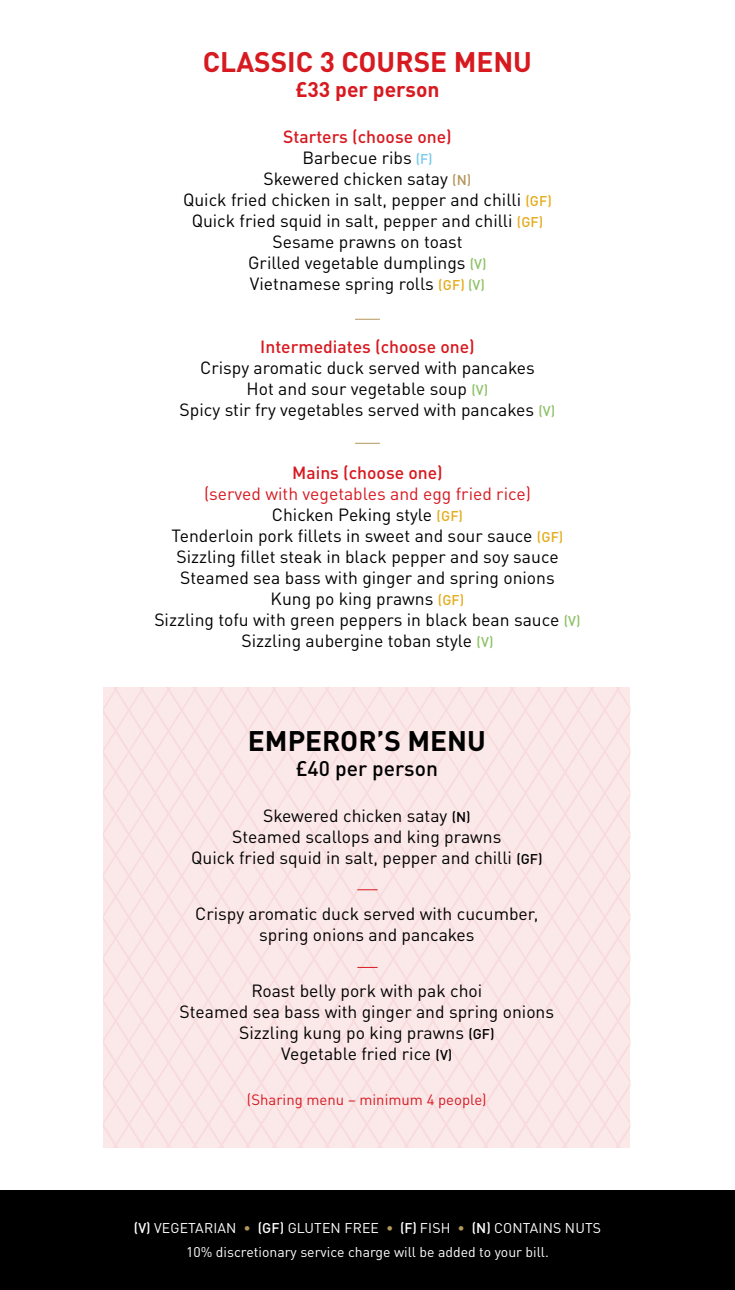
<style>
.page{position:relative;width:735px;height:1290px;background:#fff}
.page>*{position:absolute;margin:0;border:0;box-sizing:border-box;transform-origin:0 0}
.t1{font:700 28px "DINOT";color:#d71920}
.t2{font:700 28px "DINOT";color:#000}
.t3{font:700 21px "DINOT";color:#d71920}
.t4{font:500 21px "DINOT";color:#000}
.t5{font:17.5px/21px "DINOT";color:#000;text-align:center}
.t6{font:500 17.5px "DINOT";color:#d71920}
.t7{font:14.88px "DINOT";color:#d71920}
.t8{font:14px "DINOT";color:#fff}
.s1{font-weight:500;color:#d71920}
.s2{font-weight:500;font-size:14px;color:#78c9eb}
.s3{font-weight:500;font-size:14px;color:#b4975a}
.s4{font-weight:500;font-size:14px;color:#e4ac1b}
.s5{font-weight:500;font-size:14px;color:#8ec169}
.s6{color:#d71920}
.s7{font-weight:500;font-size:14px}
.s8{font-weight:500}
.s9{font-weight:500;color:#b4975a}
</style>
<div class="page">
<div style="left:0;top:1191px;width:734px;height:99px;background:#000"></div>
<svg style="left:355px;top:443px;width:24px;height:1px"></svg>
<svg style="left:355px;top:319px;width:24px;height:1px"></svg>
<svg style="left:571px;top:730px;width:58px;height:417px;background:#fae5e7"></svg>
<svg style="left:103px;top:687px;width:468px;height:460px;background:#fae5e7"></svg>
<svg style="left:357px;top:967px;width:20px;height:1px"></svg>
<svg style="left:357px;top:889px;width:20px;height:1px"></svg>
<h1 class="t1" style="left:203px;top:43px;width:330px">CLASSIC 3 COURSE MENU</h1>
<p class="t3" style="left:295px;top:76px;width:146px">£33 per person</p>
<p class="t5" style="left:183px;top:126px;width:370px"><span class="s1">Starters (choose one)<br></span>Barbecue ribs <span class="s2">(F)<br></span>Skewered chicken satay <span class="s3">(N)<br></span>Quick fried chicken in salt, pepper and chilli <span class="s4">(GF)<br></span>Quick fried squid in salt, pepper and chilli <span class="s4">(GF)<br></span>Sesame prawns on toast<br>Grilled vegetable dumplings <span class="s5">(V)<br></span>Vietnamese spring rolls <span class="s4">(GF)</span> <span class="s5">(V)</span></p>
<p class="t6" style="left:260px;top:336px;width:216px">Intermediates (choose one)</p>
<p class="t5" style="left:179px;top:357px;width:377px">Crispy aromatic duck served with pancakes<br>Hot and sour vegetable soup <span class="s5">(V)<br></span>Spicy stir fry vegetables served with pancakes <span class="s5">(V)</span></p>
<p class="t6" style="left:292px;top:462px;width:152px">Mains (choose one)</p>
<p class="t5" style="left:154px;top:483px;width:427px"><span class="s6">(served with vegetables and egg fried rice)<br></span>Chicken Peking style <span class="s4">(GF)<br></span>Tenderloin pork fillets in sweet and sour sauce <span class="s4">(GF)<br></span>Sizzling fillet steak in black pepper and soy sauce Steamed sea bass with ginger and spring onions<br>Kung po king prawns <span class="s4">(GF)<br></span>Sizzling tofu with green peppers in black bean sauce <span class="s5">(V)<br></span>Sizzling aubergine toban style <span class="s5">(V)</span></p>
<h1 class="t2" style="left:248px;top:722px;width:239px">EMPEROR’S MENU</h1>
<p class="t4" style="left:295px;top:755px;width:144px">£40 per person</p>
<p class="t5" style="left:191px;top:805px;width:352px">Skewered chicken satay <span class="s7">(N)<br></span>Steamed scallops and king prawns<br>Quick fried squid in salt, pepper and chilli <span class="s7">(GF)</span></p>
<p class="t5" style="left:195px;top:903px;width:344px">Crispy aromatic duck served with cucumber, spring onions and pancakes</p>
<p class="t5" style="left:179px;top:980px;width:376px">Roast belly pork with pak choi<br>Steamed sea bass with ginger and spring onions Sizzling kung po king prawns <span class="s7">(GF)<br></span>Vegetable fried rice <span class="s7">(V)</span></p>
<p class="t7" style="left:247px;top:1090px;width:241px">(Sharing menu – minimum 4 people)</p>
<p class="t8" style="left:134px;top:1219px;width:468px"><span class="s8">(V)</span> VEGETARIAN <span class="s9">∙</span> <span class="s8">(GF)</span> GLUTEN FREE <span class="s9">∙</span> <span class="s8">(F)</span> FISH <span class="s9">∙</span> <span class="s8">(N)</span> CONTAINS NUTS</p>
<p class="t8" style="left:186px;top:1243px;width:364px">10% discretionary service charge will be added to your bill.</p>
</div>
